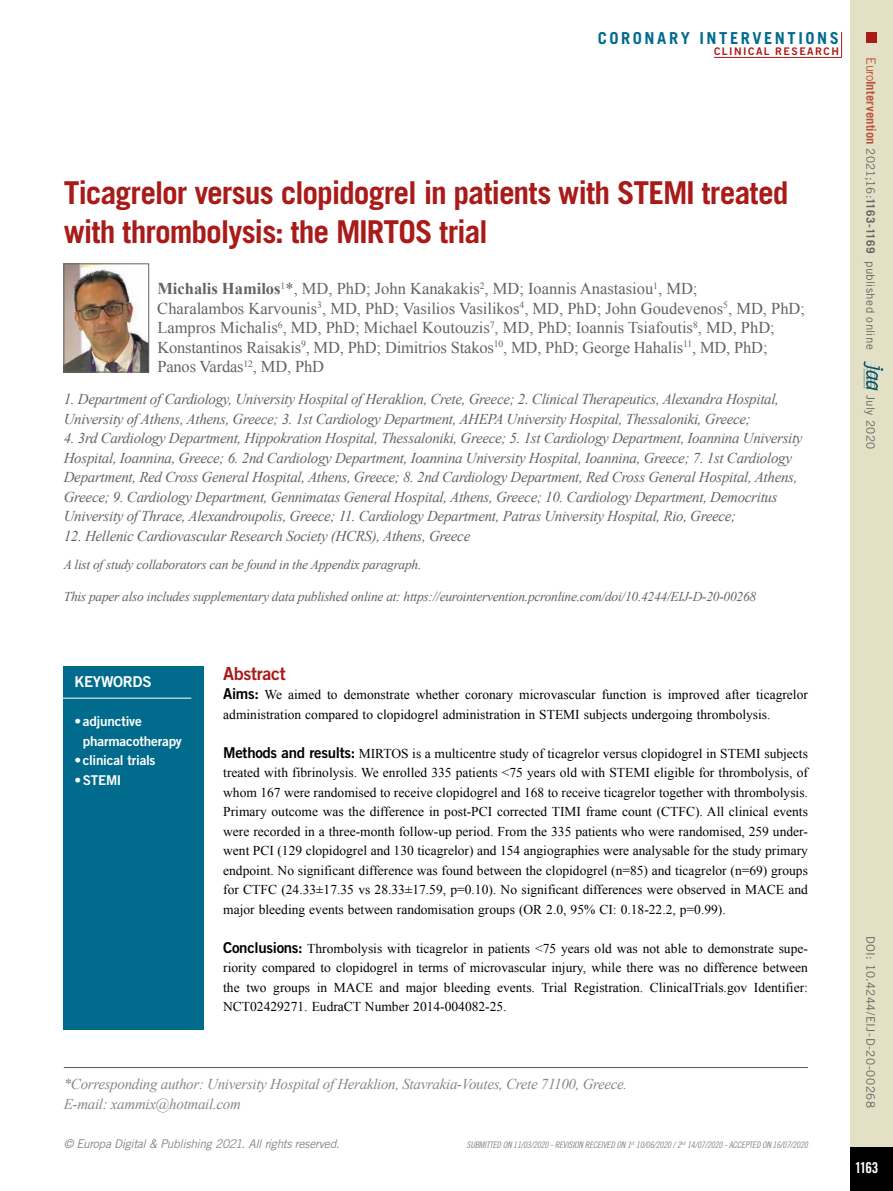
<style>
.page{position:relative;width:893px;height:1191px;background:#fff}
.page>*{position:absolute;margin:0;border:0;box-sizing:border-box;transform-origin:0 0}
.t1{font:700 31.5px/39px "Trade Gothic LT Std";letter-spacing:-.03em;color:#a91b18}
.t2{font:18px "Trade Gothic LT Std Bd 2";letter-spacing:-.02em;color:#a91b18}
.t3{font:16.5px/19.5px "Times New Roman";color:#646363}
.t4{font:700 16.5px "Trade Gothic LT Std";letter-spacing:.155em;color:#006b8d}
.t5{font:italic 15px/19.5px "Times New Roman";letter-spacing:-.02em;color:#646363}
.t6{font:italic 15px/19.5px "Times New Roman";letter-spacing:-.02em;color:#878787}
.t7{font:15px "Trade Gothic LT Std Bd 2";letter-spacing:-.02em;color:#fff}
.t8{font:15px "Trade Gothic LT Std Bd Cn 20";color:#fff}
.t9{font:13.5px/19.5px "Times New Roman";color:#000;text-align:justify}
.t10{font:italic 13.5px "Times New Roman";letter-spacing:-.02em;color:#646363}
.t11{font:13.5px/19.5px "Trade Gothic LT Std Bd 2";letter-spacing:-.015em;color:#fff}
.t12{font:italic 12px "Trade Gothic LT Std";letter-spacing:-.03em;color:#878787}
.t13{font:11.7px "Trade Gothic LT Std";letter-spacing:.03em;color:#646363}
.t14{font:10.5px "Trade Gothic LT Std Bd 2";letter-spacing:.14em;color:#a91b18}
.t15{font:9px "Trade Gothic LT Std Cn 18 Obl";letter-spacing:-.02em;color:#878787}
.s1{font-weight:700}
.s2{font-size:12.75px;color:#bc533d}
.s3{font-weight:700;font-size:12.75px;color:#bc533d}
.s4{font-family:"Trade Gothic LT Std Bd 2";font-size:15px}
</style>
<div class="page">
<div style="left:850px;top:0;width:43px;height:1191px;background:#e4e0c5"></div>
<div style="left:850px;top:1147px;width:43px;height:44px;background:#000"></div>
<div style="left:866px;top:32px;width:11px;height:10px;background:#a91b18"></div>
<svg style="left:863px;top:361px;width:20px;height:29px"></svg>
<hr style="left:714px;top:57px;width:128px;height:1px;background:#a91b18">
<svg style="left:841px;top:32px;width:1px;height:25px"></svg>
<hr style="left:64px;top:1067px;width:744px;height:1px;background:#575756">
<div style="left:64px;top:665px;width:140px;height:364px;background:#006b8d"></div>
<hr style="left:62px;top:698px;width:129px;height:1px;background:#fff">
<img style="left:66px;top:266px;width:81px;height:104px">
<div style="left:64px;top:264px;width:85px;height:108px;border:1px solid #646363"></div>
<p class="t4" style="left:598px;top:28px;width:243px">CORONARY INTERVENTIONS</p>
<p class="t14" style="left:714px;top:45px;width:127px">CLINICAL RESEARCH</p>
<h1 class="t1" style="left:64px;top:173px;width:726px">Ticagrelor versus clopidogrel in patients with STEMI treated with thrombolysis: the MIRTOS trial</h1>
<p class="t3" style="left:157px;top:278px;width:649px"><span class="s1">Michalis Hamilos</span><sup>1</sup>*, MD, PhD; John Kanakakis<sup>2</sup>, MD; Ioannis Anastasiou<sup>1</sup>, MD;<br>Charalambos Karvounis<sup>3</sup>, MD, PhD; Vasilios Vasilikos<sup>4</sup>, MD, PhD; John Goudevenos<sup>5</sup>, MD, PhD; Lampros Michalis<sup>6</sup>, MD, PhD; Michael Koutouzis<sup>7</sup>, MD, PhD; Ioannis Tsiafoutis<sup>8</sup>, MD, PhD; Konstantinos Raisakis<sup>9</sup>, MD, PhD; Dimitrios Stakos<sup>10</sup>, MD, PhD; George Hahalis<sup>11</sup>, MD, PhD; Panos Vardas<sup>12</sup>, MD, PhD</p>
<p class="t5" style="left:64px;top:389px;width:717px">1. Department of Cardiology, University Hospital of Heraklion, Crete, Greece; 2. Clinical Therapeutics, Alexandra Hospital,<br>University of Athens, Athens, Greece; 3. 1st Cardiology Department, AHEPA University Hospital, Thessaloniki, Greece;</p>
<p class="t5" style="left:64px;top:428px;width:740px">4. 3rd Cardiology Department, Hippokration Hospital, Thessaloniki, Greece; 5. 1st Cardiology Department, Ioannina University Hospital, Ioannina, Greece; 6. 2nd Cardiology Department, Ioannina University Hospital, Ioannina, Greece; 7. 1st Cardiology Department, Red Cross General Hospital, Athens, Greece; 8. 2nd Cardiology Department, Red Cross General Hospital, Athens, Greece; 9. Cardiology Department, Gennimatas General Hospital, Athens, Greece; 10. Cardiology Department, Democritus University of Thrace, Alexandroupolis, Greece; 11. Cardiology Department, Patras University Hospital, Rio, Greece;</p>
<p class="t5" style="left:64px;top:526px;width:408px">12. Hellenic Cardiovascular Research Society (HCRS), Athens, Greece</p>
<p class="t10" style="left:64px;top:555px;width:359px">A list of study collaborators can be found in the Appendix paragraph.</p>
<p class="t10" style="left:64px;top:587px;width:694px">This paper also includes supplementary data published online at: https://eurointervention.pcronline.com/doi/10.4244/EIJ-D-20-00268</p>
<p class="t13" style="left:878px;top:57px;width:293px;rotate:90deg"><span class="s2">Euro</span><span class="s3">Intervention</span> 2021;16:<span class="s1">1163-1169</span> published online</p>
<p class="t13" style="left:878px;top:395px;width:56px;rotate:90deg">July 2020</p>
<p class="t7" style="left:74px;top:672px;width:79px">KEYWORDS</p>
<p class="t11" style="left:83px;top:711px;width:100px;text-indent:-9px">• adjunctive pharmacotherapy</p>
<p class="t11" style="left:74px;top:750px;width:83px">• clinical trials</p>
<p class="t11" style="left:74px;top:770px;width:49px">•STEMI</p>
<h2 class="t2" style="left:223px;top:662px;width:64px">Abstract</h2>
<p class="t9" style="left:223px;top:684px;width:586px"><span class="s4">Aims:</span> We aimed to demonstrate whether coronary microvascular function is improved after ticagrelor administration compared to clopidogrel administration in STEMI subjects undergoing thrombolysis.</p>
<p class="t9" style="left:223px;top:743px;width:586px"><span class="s4">Methods and results:</span> MIRTOS is a multicentre study of ticagrelor versus clopidogrel in STEMI subjects treated with fibrinolysis. We enrolled 335 patients &lt;75 years old with STEMI eligible for thrombolysis, of whom 167 were randomised to receive clopidogrel and 168 to receive ticagrelor together with thrombolysis.<br>Primary outcome was the difference in post-PCI corrected TIMI frame count (CTFC). All clinical events were recorded in a three-month follow-up period. From the 335 patients who were randomised, 259 under&shy;went PCI (129 clopidogrel and 130 ticagrelor) and 154 angiographies were analysable for the study primary endpoint. No significant difference was found between the clopidogrel (n=85) and ticagrelor (n=69) groups for CTFC (24.33±17.35 vs 28.33±17.59, p=0.10). No significant differences were observed in MACE and major bleeding events between randomisation groups (OR 2.0, 95% CI: 0.18-22.2, p=0.99).</p>
<p class="t9" style="left:223px;top:938px;width:586px"><span class="s4">Conclusions:</span> Thrombolysis with ticagrelor in patients &lt;75 years old was not able to demonstrate supe&shy;riority compared to clopidogrel in terms of microvascular injury, while there was no difference between the two groups in MACE and major bleeding events. Trial Registration. ClinicalTrials.gov Identifier:<br>NCT02429271. EudraCT Number 2014-004082-25.</p>
<p class="t6" style="left:64px;top:1074px;width:565px">*Corresponding author: University Hospital of Heraklion, Stavrakia-Voutes, Crete 71100, Greece.<br>E-mail: xammix@hotmail.com</p>
<p class="t12" style="left:64px;top:1137px;width:277px">© Europa Digital &amp; Publishing 2021. All rights reserved.</p>
<p class="t15" style="left:466px;top:1139px;width:343px">SUBMITTED ON 11/03/2020 - REVISION RECEIVED ON 1<sup>st</sup> 10/06/2020 / 2<sup>nd</sup> 14/07/2020 - ACCEPTED ON 16/07/2020</p>
<p class="t13" style="left:878px;top:935px;width:173px;rotate:90deg">DOI: 10.4244/EIJ-D-20-00268</p>
<p class="t8" style="left:855px;top:1158px;width:25px">1163</p>
</div>
